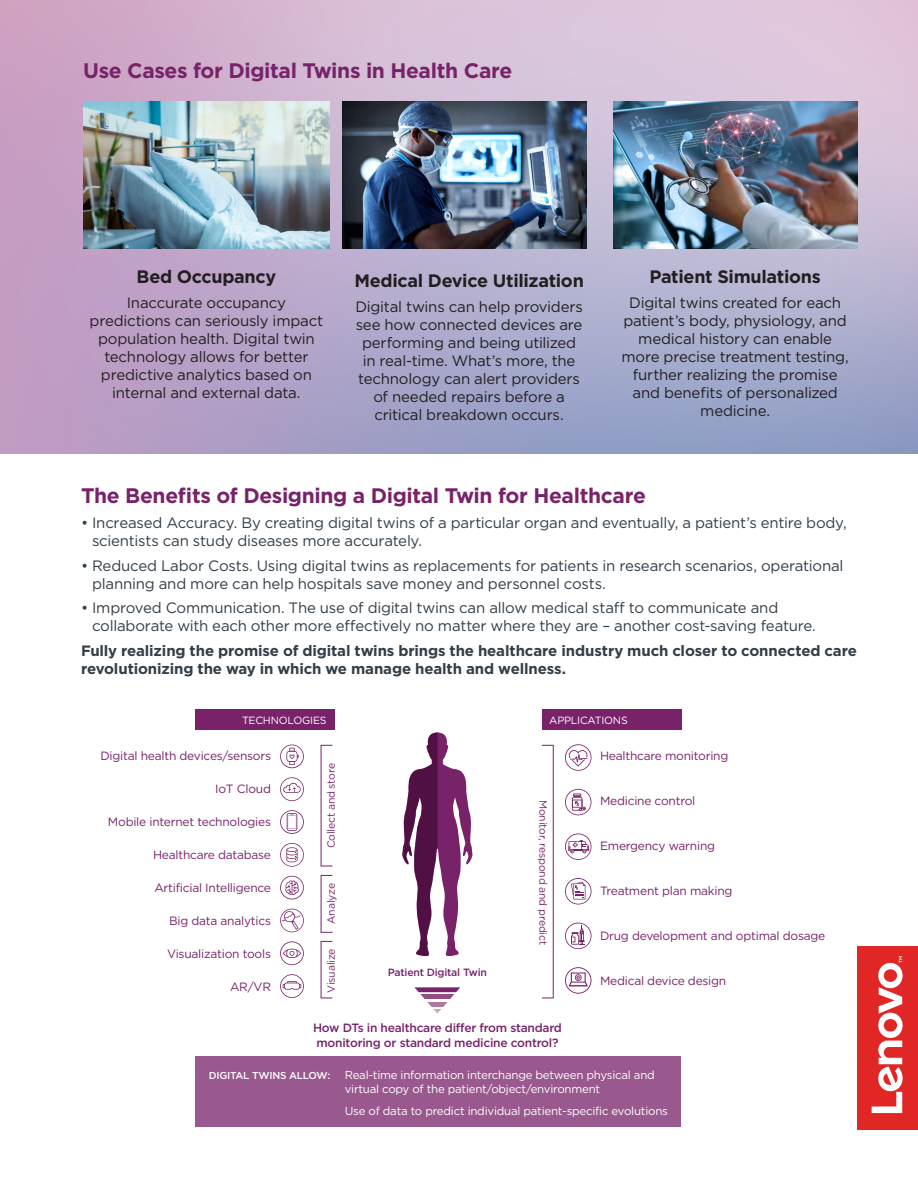
<style>
.page{position:relative;width:918px;height:1188px;background:#fff}
.page>*{position:absolute;margin:0;border:0;box-sizing:border-box;transform-origin:0 0}
.t1{font:700 21px "Gotham";letter-spacing:-.015em;color:#78226a}
.t2{font:700 18px "Gotham";letter-spacing:-.015em;color:#231f20}
.t3{font:15px/18px "Gotham";letter-spacing:-.015em;color:#231f20;text-align:center}
.t4{font:15px/18px "Gotham";letter-spacing:-.015em;color:#323e48}
.t5{font:700 15px/18px "Gotham";letter-spacing:-.01em;color:#323e48}
.t6{font:12px "Gotham";letter-spacing:-.02em;color:#78226a}
.t7{font:500 12px/15px "Gotham";letter-spacing:-.02em;color:#78226a}
.t8{font:11.55px/14.4px "Gotham";letter-spacing:-.02em;color:#fff}
.t9{font:10.5px "Gotham";letter-spacing:-.02em;color:#78226a}
.t10{font:10.5px "Gotham";letter-spacing:-.02em;color:#fff}
.t11{font:500 10.5px "Gotham";letter-spacing:-.02em;color:#78226a}
.t12{font:500 10.05px "Gotham";letter-spacing:-.02em;color:#fff}
</style>
<div class="page">
<img style="left:0;top:0;width:918px;height:454px">
<div style="left:858px;top:947px;width:60px;height:183px;background:#e12725"></div>
<svg style="left:872px;top:956px;width:31px;height:157px"></svg>
<img style="left:83px;top:102px;width:247px;height:146px">
<img style="left:342px;top:102px;width:245px;height:146px">
<img style="left:613px;top:102px;width:244px;height:146px">
<div style="left:195px;top:1057px;width:486px;height:70px;background:#99598f"></div>
<svg style="left:280px;top:974px;width:24px;height:24px"></svg>
<svg style="left:280px;top:745px;width:24px;height:23px"></svg>
<svg style="left:280px;top:777px;width:24px;height:24px"></svg>
<svg style="left:280px;top:810px;width:24px;height:24px"></svg>
<svg style="left:280px;top:843px;width:24px;height:24px"></svg>
<svg style="left:280px;top:876px;width:24px;height:24px"></svg>
<svg style="left:280px;top:909px;width:24px;height:23px"></svg>
<svg style="left:280px;top:941px;width:24px;height:24px"></svg>
<hr style="left:321px;top:745px;width:1px;height:121px;background:#78226a">
<hr style="left:321px;top:876px;width:1px;height:56px;background:#78226a">
<hr style="left:321px;top:941px;width:1px;height:57px;background:#78226a">
<hr style="left:553px;top:745px;width:1px;height:253px;background:#78226a">
<svg style="left:542px;top:745px;width:12px;height:1px"></svg>
<svg style="left:542px;top:998px;width:12px;height:1px"></svg>
<div style="left:195px;top:710px;width:140px;height:20px;background:#78226a"></div>
<div style="left:542px;top:710px;width:139px;height:20px;background:#78226a"></div>
<svg style="left:565px;top:744px;width:26px;height:27px"></svg>
<svg style="left:565px;top:789px;width:26px;height:26px"></svg>
<svg style="left:565px;top:833px;width:26px;height:27px"></svg>
<svg style="left:565px;top:878px;width:26px;height:27px"></svg>
<svg style="left:565px;top:923px;width:26px;height:26px"></svg>
<svg style="left:565px;top:967px;width:26px;height:27px"></svg>
<svg style="left:402px;top:732px;width:71px;height:224px"></svg>
<svg style="left:414px;top:987px;width:46px;height:5px"></svg>
<svg style="left:420px;top:994px;width:35px;height:5px"></svg>
<svg style="left:427px;top:1002px;width:21px;height:4px"></svg>
<svg style="left:433px;top:1009px;width:8px;height:5px"></svg>
<h1 class="t1" style="left:83px;top:56px;width:431px">Use Cases for Digital Twins in Health Care</h1>
<p class="t2" style="left:137px;top:265px;width:141px">Bed Occupancy</p>
<p class="t3" style="left:90px;top:293px;width:235px">Inaccurate occupancy predictions can seriously impact population health. Digital twin technology allows for better predictive analytics based on internal and external data.</p>
<p class="t2" style="left:354px;top:269px;width:231px">Medical Device Utilization</p>
<p class="t3" style="left:355px;top:297px;width:229px">Digital twins can help providers see how connected devices are performing and being utilized in real-time. What’s more, the technology can alert providers of needed repairs before a critical breakdown occurs.</p>
<p class="t2" style="left:650px;top:265px;width:173px">Patient Simulations</p>
<p class="t3" style="left:622px;top:293px;width:229px">Digital twins created for each patient’s body, physiology, and medical history can enable more precise treatment testing, further realizing the promise and benefits of personalized medicine.</p>
<h1 class="t1" style="left:81px;top:482px;width:566px">The Benefits of Designing a Digital Twin for Healthcare</h1>
<p class="t4" style="left:92px;top:513px;width:756px;text-indent:-11px">• Increased Accuracy. By creating digital twins of a particular organ and eventually, a patient’s entire body, scientists can study diseases more accurately.</p>
<p class="t4" style="left:92px;top:556px;width:753px;text-indent:-11px">• Reduced Labor Costs. Using digital twins as replacements for patients in research scenarios, operational planning and more can help hospitals save money and personnel costs.</p>
<p class="t4" style="left:92px;top:599px;width:725px;text-indent:-11px">• Improved Communication. The use of digital twins can allow medical staff to communicate and collaborate with each other more effectively no matter where they are – another cost-saving feature.</p>
<p class="t5" style="left:81px;top:642px;width:777px">Fully realizing the promise of digital twins brings the healthcare industry much closer to connected care revolutionizing the way in which we manage health and wellness.</p>
<p class="t10" style="left:242px;top:714px;width:86px">TECHNOLOGIES</p>
<p class="t10" style="left:549px;top:714px;width:80px">APPLICATIONS</p>
<p class="t6" style="left:101px;top:749px;width:172px">Digital health devices/sensors</p>
<p class="t6" style="left:215px;top:782px;width:57px">IoT Cloud</p>
<p class="t6" style="left:108px;top:815px;width:165px">Mobile internet technologies</p>
<p class="t6" style="left:153px;top:848px;width:119px">Healthcare database</p>
<p class="t6" style="left:154px;top:881px;width:118px">Artificial Intelligence</p>
<p class="t6" style="left:169px;top:914px;width:103px">Big data analytics</p>
<p class="t6" style="left:167px;top:947px;width:105px">Visualization tools</p>
<p class="t6" style="left:230px;top:980px;width:42px">AR/VR</p>
<p class="t9" style="left:325px;top:848px;width:87px;rotate:-90deg">Collect and store</p>
<p class="t9" style="left:325px;top:924px;width:42px;rotate:-90deg">Analyze</p>
<p class="t9" style="left:325px;top:993px;width:45px;rotate:-90deg">Visualize</p>
<p class="t11" style="left:388px;top:966px;width:101px">Patient Digital Twin</p>
<p class="t9" style="left:549px;top:800px;width:147px;rotate:90deg">Monitor, respond and predict</p>
<p class="t7" style="left:313px;top:1020px;width:250px">How DTs in healthcare differ from standard monitoring or standard medicine control?</p>
<p class="t6" style="left:600px;top:749px;width:130px">Healthcare monitoring</p>
<p class="t6" style="left:600px;top:794px;width:97px">Medicine control</p>
<p class="t6" style="left:600px;top:839px;width:117px">Emergency warning</p>
<p class="t6" style="left:600px;top:884px;width:134px">Treatment plan making</p>
<p class="t6" style="left:600px;top:929px;width:227px">Drug development and optimal dosage</p>
<p class="t6" style="left:600px;top:974px;width:128px">Medical device design</p>
<p class="t12" style="left:209px;top:1069px;width:123px">DIGITAL TWINS ALLOW:</p>
<p class="t8" style="left:345px;top:1067px;width:312px">Real-time information interchange between physical and virtual copy of the patient/object/environment</p>
<p class="t8" style="left:345px;top:1104px;width:325px">Use of data to predict individual patient-specific evolutions</p>
</div>
